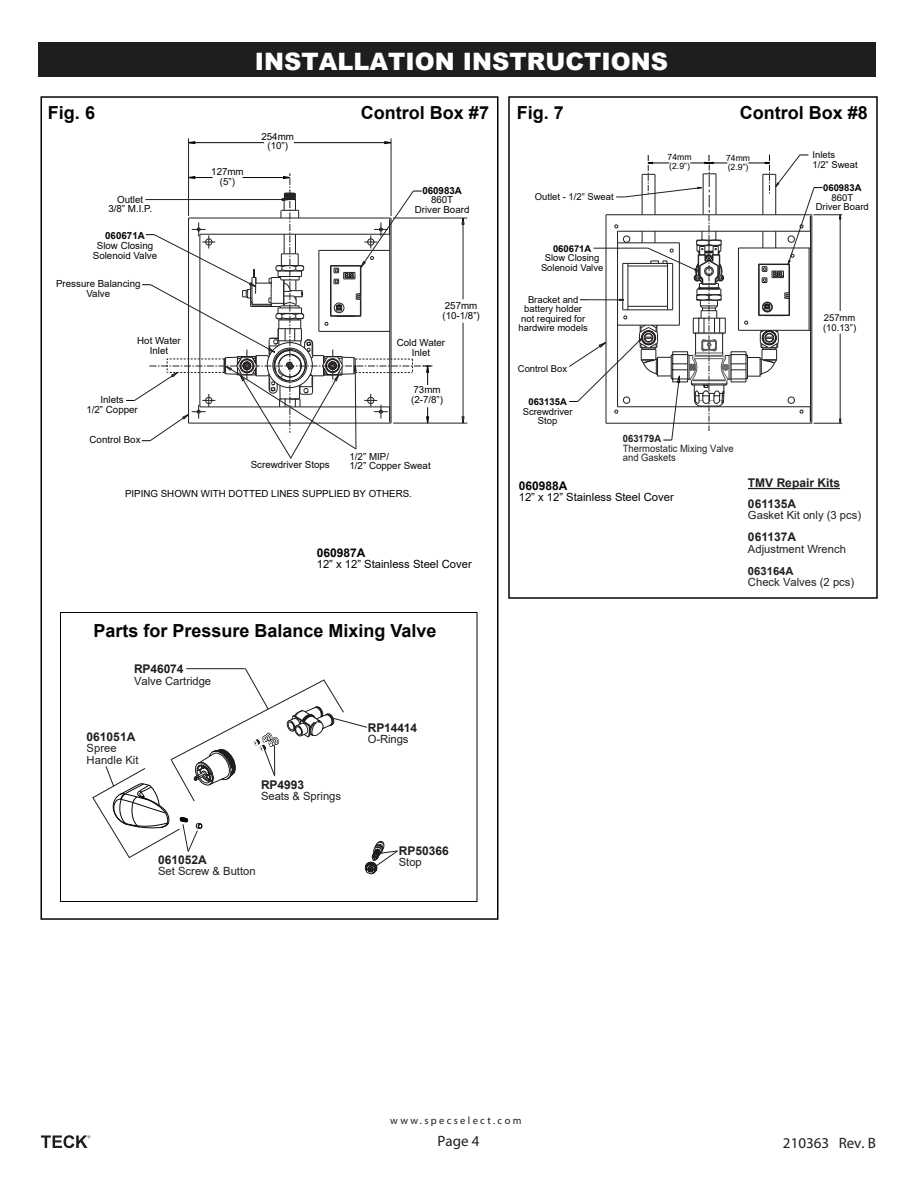
<style>
.page{position:relative;width:918px;height:1188px;background:#fff}
.page>*{position:absolute;margin:0;border:0;box-sizing:border-box;transform-origin:0 0}
.t1{font:900 24px "Arial";color:#fff}
.t2{font:700 18px "Arial";color:#040503}
.t3{font:15px "Myriad Pro";color:#201d1e}
.t4{font:700 12px/20.2px "Arial";color:#231f20}
.t5{font:700 12px "Arial";letter-spacing:-.01em;color:#201d1e}
.t6{font:700 12px "Arial";color:#040503}
.t7{font:11.25px/11.2px "Arial";color:#231f20}
.t8{font:11.25px "Arial";color:#040503}
.t9{font:11.25px "Arial";color:#201d1e}
.t10{font:700 11.25px "Arial";color:#231f20}
.t11{font:10.5px "Myriad Pro";letter-spacing:.22em;color:#201c1d}
.t12{font:10.05px/9.4px "Arial";color:#231f20;scale:.94 1}
.t13{font:700 10.05px "Arial";color:#231f20;scale:.94 1}
.t14{font:9.75px/9.8px "Arial";color:#040503;text-align:center}
.t15{font:700 9.75px "Arial";color:#040503}
.t16{font:9.45px/9.4px "Arial";color:#040503;text-align:center}
.t17{font:700 9.45px "Arial";color:#040503}
.t18{font:8.7px/9px "Arial";color:#040503}
</style>
<div class="page">
<svg style="left:41px;top:1135px;width:49px;height:13px"></svg>
<div style="left:39px;top:42px;width:837px;height:35px;background:#201d1e"></div>
<div style="left:40px;top:96px;width:458px;height:824px;border:2px solid #040503"></div>
<svg style="left:384px;top:141px;width:7px;height:4px"></svg>
<svg style="left:189px;top:141px;width:7px;height:4px"></svg>
<svg style="left:461px;top:217px;width:4px;height:8px"></svg>
<svg style="left:461px;top:416px;width:4px;height:7px"></svg>
<hr style="left:393px;top:423px;width:74px;height:1px;background:#231f20">
<hr style="left:188px;top:138px;width:1px;height:78px;background:#231f20">
<hr style="left:393px;top:218px;width:74px;height:1px;background:#231f20">
<hr style="left:391px;top:138px;width:1px;height:78px;background:#231f20">
<hr style="left:463px;top:218px;width:1px;height:81px;background:#231f20">
<hr style="left:463px;top:323px;width:1px;height:100px;background:#231f20">
<hr style="left:294px;top:142px;width:97px;height:1px;background:#040503">
<hr style="left:189px;top:142px;width:75px;height:1px;background:#040503">
<svg style="left:126px;top:173px;width:306px;height:286px"></svg>
<hr style="left:748px;top:488px;width:92px;height:1px;background:#231f20">
<svg style="left:569px;top:154px;width:273px;height:287px"></svg>
<div style="left:60px;top:612px;width:417px;height:290px;border:1px solid #040503"></div>
<svg style="left:92px;top:668px;width:306px;height:206px"></svg>
<h1 class="t1" style="left:255px;top:44px;width:415px">INSTALLATION INSTRUCTIONS</h1>
<h2 class="t2" style="left:361px;top:99px;width:130px">Control Box #7</h2>
<h2 class="t2" style="left:740px;top:99px;width:130px">Control Box #8</h2>
<h2 class="t2" style="left:48px;top:100px;width:49px">Fig. 6</h2>
<h2 class="t2" style="left:517px;top:100px;width:49px">Fig. 7</h2>
<p class="t14" style="left:261px;top:131px;width:34px">254mm (10”)</p>
<p class="t14" style="left:211px;top:167px;width:34px">127mm (5”)</p>
<p class="t15" style="left:422px;top:183px;width:41px">060983A</p>
<p class="t14" style="left:415px;top:195px;width:56px">860T<br>Driver Board</p>
<p class="t18" style="left:668px;top:153px;width:26px">74mm (2.9”)</p>
<p class="t16" style="left:813px;top:150px;width:47px;text-align:left">Inlets<br>1/2” Sweat</p>
<p class="t17" style="left:823px;top:181px;width:40px">060983A</p>
<p class="t16" style="left:816px;top:193px;width:55px">860T<br>Driver Board</p>
<p class="t18" style="left:726px;top:153px;width:26px">74mm (2.9”)</p>
<p class="t16" style="left:535px;top:192px;width:80px">Outlet - 1/2” Sweat</p>
<p class="t14" style="left:108px;top:194px;width:45px">Outlet<br>3/8” M.I.P.</p>
<p class="t15" style="left:105px;top:229px;width:41px">060671A</p>
<p class="t14" style="left:93px;top:241px;width:66px">Slow Closing<br>Solenoid Valve</p>
<p class="t14" style="left:56px;top:279px;width:86px">Pressure Balancing<br>Valve</p>
<p class="t17" style="left:553px;top:242px;width:40px">060671A</p>
<p class="t16" style="left:541px;top:253px;width:64px">Slow Closing<br>Solenoid Valve</p>
<p class="t16" style="left:519px;top:295px;width:71px">Bracket and battery holder not required for hardwire models</p>
<p class="t16" style="left:518px;top:364px;width:51px">Control Box</p>
<p class="t14" style="left:442px;top:301px;width:39px;text-align:left">257mm (10-1/8”)</p>
<p class="t14" style="left:397px;top:337px;width:50px">Cold Water<br>Inlet</p>
<p class="t16" style="left:823px;top:313px;width:35px;text-align:left">257mm (10.13”)</p>
<p class="t14" style="left:137px;top:336px;width:45px">Hot Water<br>Inlet</p>
<p class="t14" style="left:86px;top:395px;width:53px">Inlets<br>1/2” Copper</p>
<p class="t14" style="left:90px;top:435px;width:52px">Control Box</p>
<p class="t14" style="left:251px;top:460px;width:81px">Screwdriver Stops</p>
<p class="t14" style="left:411px;top:385px;width:33px;text-align:left">73mm (2-7/8”)</p>
<p class="t14" style="left:349px;top:451px;width:83px;text-align:left">1/2” MIP/<br>1/2” Copper Sweat</p>
<p class="t14" style="left:125px;top:489px;width:288px">PIPING SHOWN WITH DOTTED LINES SUPPLIED BY OTHERS.</p>
<p class="t6" style="left:317px;top:544px;width:50px">060987A</p>
<p class="t8" style="left:317px;top:556px;width:157px">12” x 12” Stainless Steel Cover</p>
<h2 class="t2" style="left:93px;top:618px;width:345px">Parts for Pressure Balance Mixing Valve</h2>
<p class="t5" style="left:134px;top:661px;width:51px">RP46074</p>
<p class="t9" style="left:134px;top:673px;width:79px">Valve Cartridge</p>
<p class="t4" style="left:87px;top:727px;width:50px">061051A</p>
<p class="t7" style="left:87px;top:743px;width:53px">Spree<br>Handle Kit</p>
<p class="t5" style="left:261px;top:776px;width:44px">RP4993</p>
<p class="t9" style="left:261px;top:788px;width:82px">Seats &amp; Springs</p>
<p class="t4" style="left:158px;top:850px;width:50px">061052A</p>
<p class="t7" style="left:158px;top:866px;width:99px">Set Screw &amp; Button</p>
<p class="t5" style="left:368px;top:719px;width:51px">RP14414</p>
<p class="t9" style="left:368px;top:731px;width:42px">O-Rings</p>
<p class="t5" style="left:399px;top:843px;width:52px">RP50366</p>
<p class="t9" style="left:399px;top:855px;width:25px">Stop</p>
<p class="t17" style="left:528px;top:395px;width:40px">063135A</p>
<p class="t16" style="left:523px;top:406px;width:51px">Screwdriver<br>Stop</p>
<p class="t13" style="left:623px;top:431px;width:42px">063179A</p>
<p class="t12" style="left:623px;top:443px;width:119px">Thermostatic Mixing Valve and Gaskets</p>
<p class="t6" style="left:519px;top:477px;width:50px">060988A</p>
<p class="t8" style="left:519px;top:490px;width:157px">12” x 12” Stainless Steel Cover</p>
<p class="t4" style="left:748px;top:473px;width:94px">TMV Repair Kits<br>061135A</p>
<p class="t7" style="left:748px;top:509px;width:115px">Gasket Kit only (3 pcs)</p>
<p class="t4" style="left:748px;top:527px;width:50px">061137A</p>
<p class="t7" style="left:748px;top:543px;width:99px">Adjustment Wrench</p>
<p class="t10" style="left:748px;top:563px;width:47px">063164A</p>
<p class="t7" style="left:748px;top:577px;width:108px">Check Valves (2 pcs)</p>
<p class="t11" style="left:390px;top:1114px;width:133px">www.specselect.com</p>
<h3 class="t3" style="left:438px;top:1132px;width:43px">Page 4</h3>
<h3 class="t3" style="left:783px;top:1133px;width:94px">210363 Rev. B</h3>
</div>
